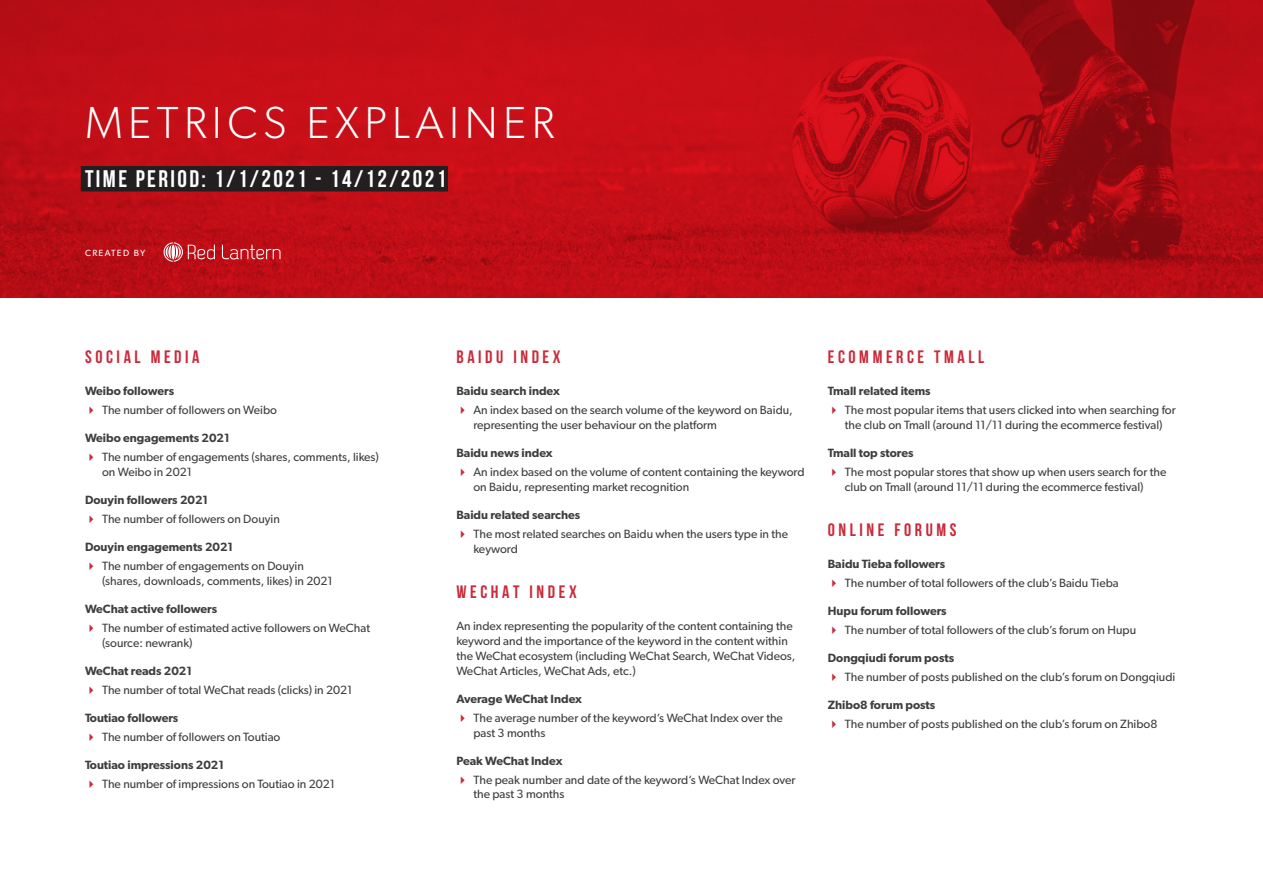
<style>
.page{position:relative;width:1263px;height:893px;background:#fff}
.page>*{position:absolute;margin:0;border:0;box-sizing:border-box;transform-origin:0 0}
.t1{font:300 45px "Gibson";letter-spacing:.12em;color:#fff}
.t2{font:700 24px "Bebas Neue";letter-spacing:.1em;color:#fff}
.t3{font:700 18px "Bebas Neue";letter-spacing:.2em;color:#ca2a3a}
.t4{font:12px/15px "Gibson";color:#3e3e3f}
.t5{font:600 12px "Gibson";color:#3e3e3f}
.t6{font:9px "Gibson";letter-spacing:.15em;color:#fff}
.s1{color:#ca2a3a}
</style>
<div class="page">
<img style="left:0;top:0;width:1263px;height:298px">
<div style="left:81px;top:166px;width:367px;height:25px;background:#231f20"></div>
<svg style="left:164px;top:242px;width:51px;height:20px"></svg>
<svg style="left:222px;top:245px;width:58px;height:14px"></svg>
<p class="t1" style="left:85px;top:95px;width:471px">METRICS EXPLAINER</p>
<p class="t2" style="left:85px;top:166px;width:363px">TIME PERIOD: 1/1/2021 - 14/12/2021</p>
<p class="t6" style="left:85px;top:247px;width:62px">CREATED BY</p>
<p class="t3" style="left:85px;top:346px;width:116px">SOCIAL MEDIA</p>
<p class="t5" style="left:85px;top:383px;width:91px">Weibo followers</p>
<p class="t4" style="left:85px;top:402px;width:194px"><span class="s1">✔</span> The number of followers on Weibo</p>
<p class="t5" style="left:85px;top:430px;width:146px">Weibo engagements 2021</p>
<p class="t4" style="left:102px;top:449px;width:278px;text-indent:-17px"><span class="s1">✔</span> The number of engagements (shares, comments, likes) on Weibo in 2021</p>
<p class="t5" style="left:85px;top:492px;width:125px">Douyin followers 2021</p>
<p class="t4" style="left:85px;top:511px;width:196px"><span class="s1">✔</span> The number of followers on Douyin</p>
<p class="t5" style="left:85px;top:539px;width:150px">Douyin engagements 2021</p>
<p class="t4" style="left:102px;top:558px;width:232px;text-indent:-17px"><span class="s1">✔</span> The number of engagements on Douyin (shares, downloads, comments, likes) in 2021</p>
<p class="t5" style="left:85px;top:601px;width:134px">WeChat active followers</p>
<p class="t4" style="left:102px;top:620px;width:269px;text-indent:-17px"><span class="s1">✔</span> The number of estimated active followers on WeChat (source: newrank)</p>
<p class="t5" style="left:85px;top:663px;width:109px">WeChat reads 2021</p>
<p class="t4" style="left:85px;top:682px;width:269px"><span class="s1">✔</span> The number of total WeChat reads (clicks) in 2021</p>
<p class="t5" style="left:85px;top:710px;width:95px">Toutiao followers</p>
<p class="t4" style="left:85px;top:729px;width:197px"><span class="s1">✔</span> The number of followers on Toutiao</p>
<p class="t5" style="left:85px;top:757px;width:140px">Toutiao impressions 2021</p>
<p class="t4" style="left:85px;top:776px;width:252px"><span class="s1">✔</span> The number of impressions on Toutiao in 2021</p>
<p class="t3" style="left:456px;top:346px;width:106px">BAIDU INDEX</p>
<p class="t5" style="left:456px;top:383px;width:105px">Baidu search index</p>
<p class="t4" style="left:473px;top:402px;width:321px;text-indent:-17px"><span class="s1">✔</span> An index based on the search volume of the keyword on Baidu, representing the user behaviour on the platform</p>
<p class="t5" style="left:456px;top:445px;width:98px">Baidu news index</p>
<p class="t4" style="left:473px;top:464px;width:333px;text-indent:-17px"><span class="s1">✔</span> An index based on the volume of content containing the keyword on Baidu, representing market recognition</p>
<p class="t5" style="left:456px;top:507px;width:125px">Baidu related searches</p>
<p class="t4" style="left:473px;top:526px;width:316px;text-indent:-17px"><span class="s1">✔</span> The most related searches on Baidu when the users type in the keyword</p>
<p class="t3" style="left:456px;top:582px;width:122px">WECHAT INDEX</p>
<p class="t4" style="left:456px;top:618px;width:340px">An index representing the popularity of the content containing the keyword and the importance of the keyword in the content within the WeChat ecosystem (including WeChat Search, WeChat Videos, WeChat Articles, WeChat Ads, etc.)</p>
<p class="t5" style="left:456px;top:691px;width:127px">Average WeChat Index</p>
<p class="t4" style="left:473px;top:710px;width:311px;text-indent:-17px"><span class="s1">✔</span> The average number of the keyword’s WeChat Index over the past 3 months</p>
<p class="t5" style="left:456px;top:753px;width:108px">Peak WeChat Index</p>
<p class="t4" style="left:473px;top:772px;width:324px;line-height:14.4px;text-indent:-17px"><span class="s1">✔</span> The peak number and date of the keyword’s WeChat Index over the past 3 months</p>
<p class="t3" style="left:828px;top:346px;width:158px">ECOMMERCE TMALL</p>
<p class="t5" style="left:828px;top:383px;width:104px">Tmall related items</p>
<p class="t4" style="left:828px;top:402px;width:349px;text-align:center"><span class="s1">✔</span> The most popular items that users clicked into when searching for the club on Tmall (around 11/11 during the ecommerce festival)</p>
<p class="t5" style="left:828px;top:445px;width:87px">Tmall top stores</p>
<p class="t4" style="left:828px;top:464px;width:340px;text-align:center"><span class="s1">✔</span> The most popular stores that show up when users search for the club on Tmall (around 11/11 during the ecommerce festival)</p>
<p class="t3" style="left:828px;top:520px;width:130px">ONLINE FORUMS</p>
<p class="t5" style="left:828px;top:557px;width:119px">Baidu Tieba followers</p>
<p class="t4" style="left:828px;top:575px;width:292px"><span class="s1">✔</span> The number of total followers of the club’s Baidu Tieba</p>
<p class="t5" style="left:828px;top:604px;width:120px">Hupu forum followers</p>
<p class="t4" style="left:828px;top:622px;width:310px"><span class="s1">✔</span> The number of total followers of the club’s forum on Hupu</p>
<p class="t5" style="left:828px;top:651px;width:128px">Dongqiudi forum posts</p>
<p class="t4" style="left:828px;top:669px;width:349px"><span class="s1">✔</span> The number of posts published on the club’s forum on Dongqiudi</p>
<p class="t5" style="left:828px;top:698px;width:109px">Zhibo8 forum posts</p>
<p class="t4" style="left:828px;top:716px;width:331px"><span class="s1">✔</span> The number of posts published on the club’s forum on Zhibo8</p>
</div>
